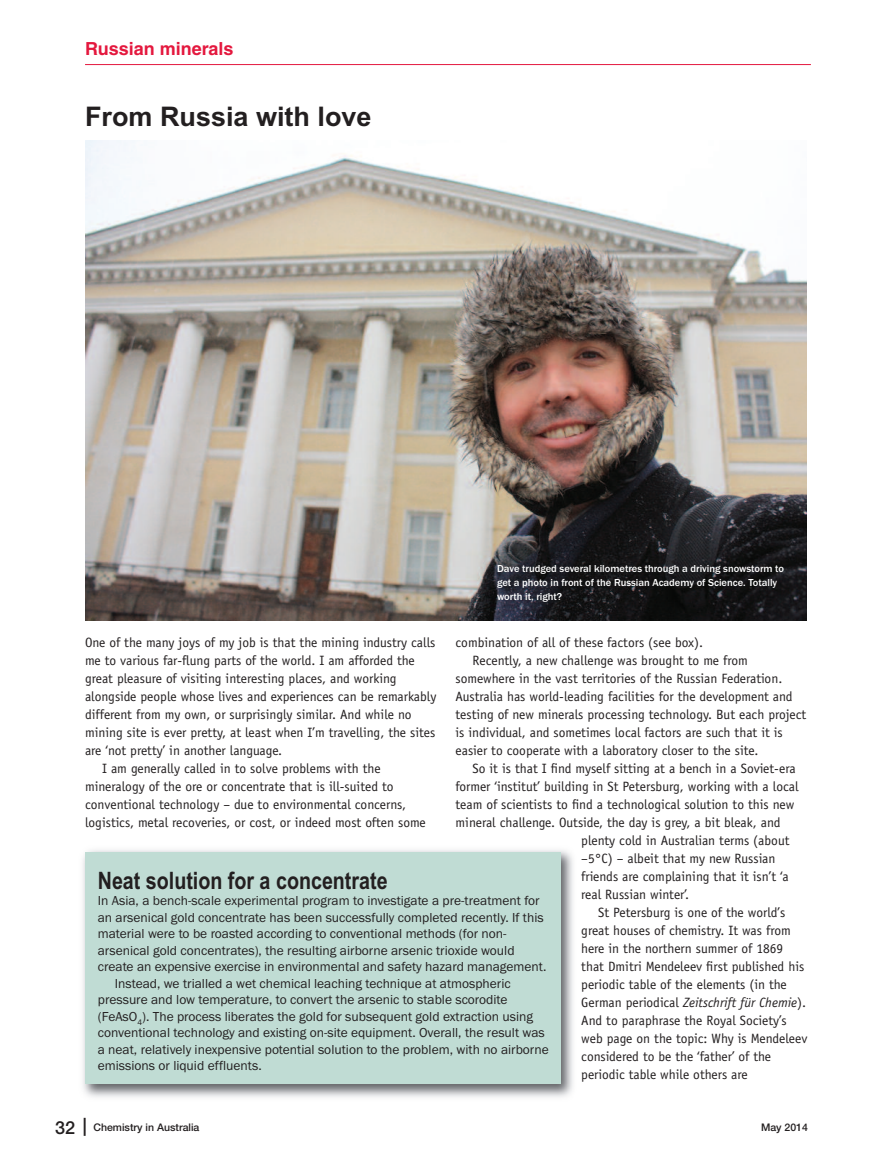
<style>
.page{position:relative;width:893px;height:1170px;background:#fff}
.page>*{position:absolute;margin:0;border:0;box-sizing:border-box;transform-origin:0 0}
.t1{font:700 27px "Arial";color:#231f20}
.t2{font:700 24px "Arial Narrow";color:#231f20}
.t3{font:700 18px "Helvetica LT Std";color:#e4183e}
.t4{font:13.5px "Officina Sans Std";color:#231f20}
.t5{font:13.5px "Franklin Gothic";color:#231f20}
.t6{font:italic 13.5px "Officina Sans Std";color:#231f20}
.t7{font:500 10.5px/13.5px "Franklin Gothic";color:#fff}
.t8{font:500 10.5px "Helvetica Neue LT";color:#231f20}
.s1{font-style:normal}
.s2{font-size:18px}
</style>
<div class="page">
<hr style="left:85px;top:64px;width:726px;height:1px;background:#e4183e">
<img style="left:83px;top:850px;width:490px;height:247px">
<div style="left:85px;top:852px;width:475px;height:231px;background:#c0dcd4"></div>
<img style="left:85px;top:141px;width:721px;height:480px">
<h3 class="t3" style="left:85px;top:43px;width:150px">Russian minerals</h3>
<h1 class="t1" style="left:85px;top:101px;width:288px">From Russia with love</h1>
<p class="t7" style="left:497px;top:562px;width:288px">Dave trudged several kilometres through a driving snowstorm to get a photo in front of the Russian Academy of Science. Totally worth it, right?</p>
<p class="t4" style="left:455px;top:637px;width:249px">combination of all of these factors (see box).</p>
<p class="t4" style="left:472px;top:655px;width:277px">Recently, a new challenge was brought to me from</p>
<p class="t4" style="left:455px;top:673px;width:328px">somewhere in the vast territories of the Russian Federation.</p>
<p class="t4" style="left:455px;top:691px;width:339px">Australia has world-leading facilities for the development and</p>
<p class="t4" style="left:455px;top:709px;width:352px">testing of new minerals processing technology. But each project</p>
<p class="t4" style="left:455px;top:727px;width:329px">is individual, and sometimes local factors are such that it is</p>
<p class="t4" style="left:455px;top:745px;width:304px">easier to cooperate with a laboratory closer to the site.</p>
<p class="t4" style="left:472px;top:763px;width:325px">So it is that I find myself sitting at a bench in a Soviet-era</p>
<p class="t4" style="left:455px;top:781px;width:345px">former ‘institut’ building in St Petersburg, working with a local</p>
<p class="t4" style="left:455px;top:799px;width:340px">team of scientists to find a technological solution to this new</p>
<p class="t4" style="left:455px;top:817px;width:327px">mineral challenge. Outside, the day is grey, a bit bleak, and</p>
<p class="t4" style="left:581px;top:835px;width:210px">plenty cold in Australian terms (about</p>
<p class="t4" style="left:581px;top:853px;width:196px">–5°C) – albeit that my new Russian</p>
<p class="t4" style="left:581px;top:871px;width:209px">friends are complaining that it isn’t ‘a</p>
<p class="t4" style="left:581px;top:889px;width:109px">real Russian winter’.</p>
<p class="t4" style="left:598px;top:907px;width:189px">St Petersburg is one of the world’s</p>
<p class="t4" style="left:581px;top:925px;width:211px">great houses of chemistry. It was from</p>
<p class="t4" style="left:581px;top:943px;width:204px">here in the northern summer of 1869</p>
<p class="t4" style="left:581px;top:961px;width:225px">that Dmitri Mendeleev first published his</p>
<p class="t4" style="left:581px;top:979px;width:207px">periodic table of the elements (in the</p>
<p class="t6" style="left:581px;top:997px;width:226px"><span class="s1">German periodical</span> Zeitschrift für Chemie<span class="s1">).</span></p>
<p class="t4" style="left:581px;top:1015px;width:207px">And to paraphrase the Royal Society’s</p>
<p class="t4" style="left:581px;top:1033px;width:228px">web page on the topic: Why is Mendeleev</p>
<p class="t4" style="left:581px;top:1051px;width:191px">considered to be the ‘father’ of the</p>
<p class="t4" style="left:581px;top:1069px;width:168px">periodic table while others are</p>
<p class="t4" style="left:85px;top:637px;width:352px">One of the many joys of my job is that the mining industry calls</p>
<p class="t4" style="left:85px;top:655px;width:331px">me to various far-flung parts of the world. I am afforded the</p>
<p class="t4" style="left:85px;top:673px;width:313px">great pleasure of visiting interesting places, and working</p>
<p class="t4" style="left:85px;top:691px;width:353px">alongside people whose lives and experiences can be remarkably</p>
<p class="t4" style="left:85px;top:709px;width:328px">different from my own, or surprisingly similar. And while no</p>
<p class="t4" style="left:85px;top:727px;width:352px">mining site is ever pretty, at least when I’m travelling, the sites</p>
<p class="t4" style="left:85px;top:745px;width:199px">are ‘not pretty’ in another language.</p>
<p class="t4" style="left:102px;top:763px;width:280px">I am generally called in to solve problems with the</p>
<p class="t4" style="left:85px;top:781px;width:310px">mineralogy of the ore or concentrate that is ill-suited to</p>
<p class="t4" style="left:85px;top:799px;width:323px">conventional technology – due to environmental concerns,</p>
<p class="t4" style="left:85px;top:817px;width:342px">logistics, metal recoveries, or cost, or indeed most often some</p>
<h2 class="t2" style="left:98px;top:866px;width:291px">Neat solution for a concentrate</h2>
<p class="t5" style="left:98px;top:892px;width:443px">In Asia, a bench-scale experimental program to investigate a pre-treatment for</p>
<p class="t5" style="left:98px;top:909px;width:447px">an arsenical gold concentrate has been successfully completed recently. If this</p>
<p class="t5" style="left:98px;top:925px;width:410px">material were to be roasted according to conventional methods (for non-</p>
<p class="t5" style="left:98px;top:942px;width:418px">arsenical gold concentrates), the resulting airborne arsenic trioxide would</p>
<p class="t5" style="left:98px;top:958px;width:450px">create an expensive exercise in environmental and safety hazard management.</p>
<p class="t5" style="left:115px;top:975px;width:397px">Instead, we trialled a wet chemical leaching technique at atmospheric</p>
<p class="t5" style="left:98px;top:991px;width:411px">pressure and low temperature, to convert the arsenic to stable scorodite</p>
<p class="t5" style="left:98px;top:1008px;width:437px">(FeAsO<sub>4</sub>). The process liberates the gold for subsequent gold extraction using</p>
<p class="t5" style="left:98px;top:1024px;width:448px">conventional technology and existing on-site equipment. Overall, the result was</p>
<p class="t5" style="left:98px;top:1041px;width:452px">a neat, relatively inexpensive potential solution to the problem, with no airborne</p>
<p class="t5" style="left:98px;top:1057px;width:165px">emissions or liquid effluents.</p>
<p class="t8" style="left:55px;top:1123px;width:146px"><span class="s2">32 |</span> Chemistry in Australia</p>
<p class="t8" style="left:761px;top:1123px;width:48px">May 2014</p>
</div>
